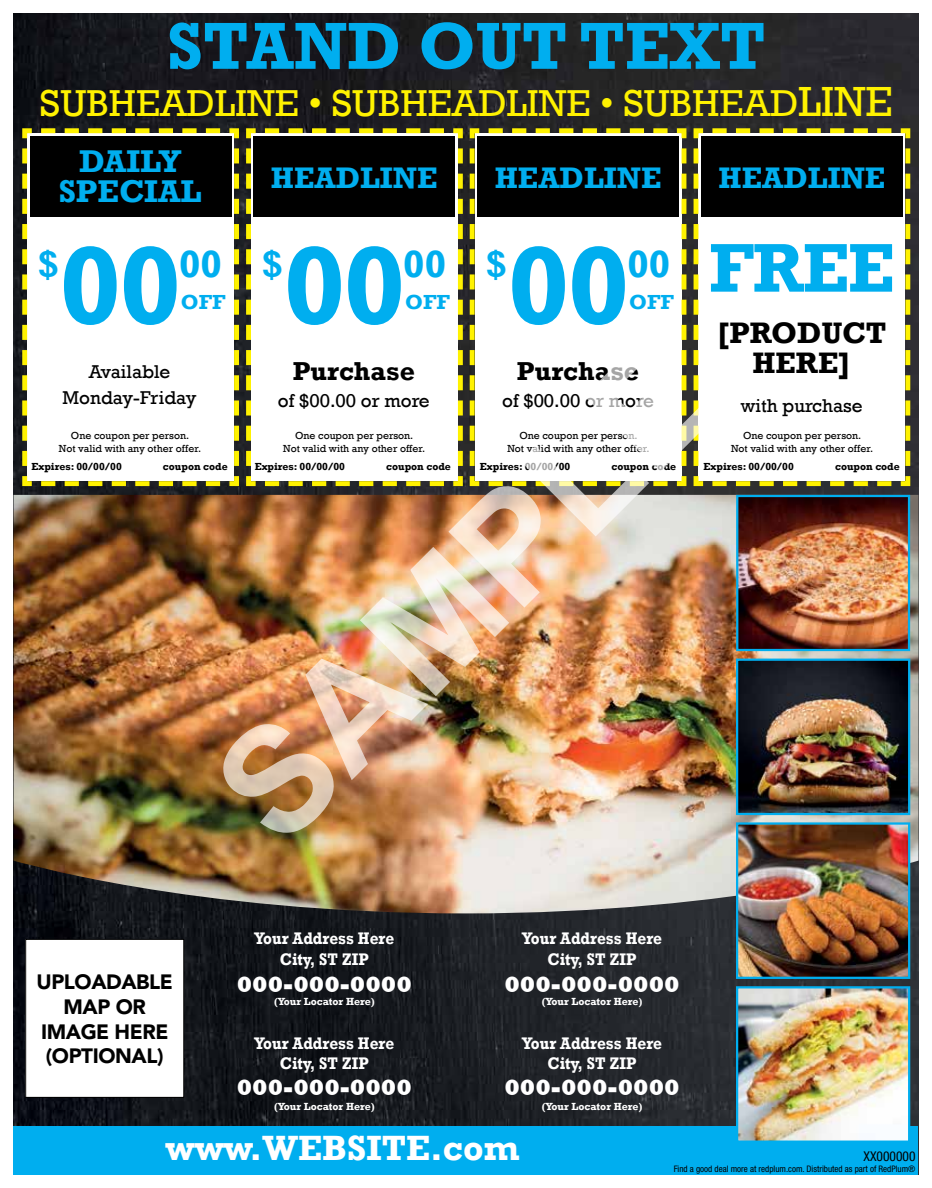
<style>
.page{position:relative;width:932px;height:1188px;background:#fff}
.page>*{position:absolute;margin:0;border:0;box-sizing:border-box;transform-origin:0 0}
.t1{font:700 150px "Arial";color:rgb(255 255 255/.65)}
.t2{font:700 112.65px "Rockwell";color:#00aeef}
.t3{font:700 70.05px "Rockwell";color:#00aeef}
.t4{font:700 67.5px "Rockwell";color:#00aeef}
.t5{font:700 38.85px "Rockwell";color:#00aeef}
.t6{font:38.4px "Rockwell";color:#fff200}
.t7{font:700 36px "Rockwell";color:#fff}
.t8{font:700 32.25px/30.5px "Rockwell";color:#00aeef;text-align:center}
.t9{font:700 30.45px "Rockwell";color:#00aeef}
.t10{font:700 30.45px/30.5px "Rockwell";color:#000;text-align:center}
.t11{font:700 26.55px "Rockwell";color:#000}
.t12{font:800 22.5px "Rockwell";color:#fff}
.t13{font:700 20.85px "Rockwell";color:#00aeef}
.t14{font:900 20.55px/24.8px "Avenir LT Std";letter-spacing:-.02em;color:#000;text-align:center}
.t15{font:19.05px/26.5px "Rockwell";color:#000;text-align:center}
.t16{font:700 17.25px/20.7px "Rockwell";color:#fff;text-align:center;scale:.9 1}
.t17{font:condensed 13.5px "Helvetica Neue LT Std";color:#000}
.t18{font:700 10.65px "Rockwell";color:#fff}
.t19{font:10.5px/12.6px "Rockwell";color:#000;text-align:center}
.t20{font:700 10.5px "Rockwell";color:#000}
.t21{font:condensed 9px "Helvetica Neue LT Std";color:#000}
.s1{font-size:43.2px}
</style>
<div class="page">
<img style="left:14px;top:14px;width:904px;height:1112px">
<img style="left:14px;top:495px;width:904px;height:418px">
<div style="left:14px;top:1126px;width:904px;height:49px;background:#00aeef"></div>
<svg style="left:20px;top:126px;width:221px;height:363px"></svg>
<svg style="left:467px;top:126px;width:222px;height:363px"></svg>
<svg style="left:244px;top:126px;width:221px;height:363px"></svg>
<svg style="left:691px;top:126px;width:221px;height:363px"></svg>
<img style="left:739px;top:662px;width:168px;height:150px">
<div style="left:736px;top:659px;width:174px;height:156px;border:2px solid #00aeef"></div>
<img style="left:739px;top:989px;width:168px;height:151px">
<div style="left:736px;top:986px;width:174px;height:157px;border:2px solid #00aeef"></div>
<img style="left:739px;top:825px;width:168px;height:151px">
<div style="left:736px;top:822px;width:174px;height:157px;border:2px solid #00aeef"></div>
<img style="left:739px;top:498px;width:168px;height:150px">
<div style="left:736px;top:495px;width:174px;height:156px;border:2px solid #00aeef"></div>
<div style="left:701px;top:136px;width:201px;height:81px;background:#000"></div>
<div style="left:30px;top:136px;width:201px;height:81px;background:#000"></div>
<div style="left:254px;top:136px;width:201px;height:81px;background:#000"></div>
<div style="left:477px;top:136px;width:201px;height:81px;background:#000"></div>
<div style="left:26px;top:939px;width:158px;height:158px;background:#fff"></div>
<div style="left:25px;top:939px;width:159px;height:159px;border:1px solid #000"></div>
<h3 class="t4" style="left:167px;top:5px;width:600px">STAND OUT TEXT</h3>
<h3 class="t6" style="left:40px;top:81px;width:854px">SUBHEADLINE • SUBHEADLINE • SUBHEAD<span class="s1">LINE</span></h3>
<h3 class="t8" style="left:59px;top:146px;width:144px">DAILY<br>SPECIAL</h3>
<h3 class="t9" style="left:271px;top:159px;width:168px">HEADLINE</h3>
<h3 class="t9" style="left:495px;top:159px;width:168px">HEADLINE</h3>
<h3 class="t9" style="left:718px;top:159px;width:168px">HEADLINE</h3>
<h3 class="t3" style="left:709px;top:226px;width:187px">FREE</h3>
<h3 class="t5" style="left:37px;top:241px;width:23px">$</h3>
<h2 class="t2" style="left:59px;top:218px;width:124px">00</h2>
<h3 class="t5" style="left:179px;top:241px;width:106px">00 $</h3>
<h2 class="t2" style="left:283px;top:218px;width:124px">00</h2>
<h3 class="t5" style="left:403px;top:241px;width:106px">00 $</h3>
<h2 class="t2" style="left:507px;top:218px;width:124px">00</h2>
<h3 class="t5" style="left:627px;top:241px;width:44px">00</h3>
<h3 class="t13" style="left:181px;top:289px;width:46px">OFF</h3>
<h3 class="t13" style="left:405px;top:289px;width:46px">OFF</h3>
<h3 class="t13" style="left:629px;top:289px;width:46px">OFF</h3>
<h3 class="t10" style="left:717px;top:317px;width:171px">[PRODUCT<br>HERE]</h3>
<h1 class="t1" style="left:174px;top:744px;width:627px;rotate:-45deg">SAMPLE</h1>
<h3 class="t11" style="left:293px;top:355px;width:124px">Purchase</h3>
<h3 class="t15" style="left:278px;top:387px;width:153px">of $00.00 or more</h3>
<h3 class="t11" style="left:517px;top:355px;width:124px">Purchase</h3>
<h3 class="t15" style="left:502px;top:387px;width:153px">of $00.00 or more</h3>
<h3 class="t15" style="left:63px;top:358px;width:135px">Available<br>Monday-Friday</h3>
<h3 class="t15" style="left:741px;top:392px;width:123px">with purchase</h3>
<p class="t19" style="left:59px;top:430px;width:144px">One coupon per person.<br>Not valid with any other offer.</p>
<p class="t19" style="left:283px;top:430px;width:144px">One coupon per person.<br>Not valid with any other offer.</p>
<p class="t19" style="left:507px;top:430px;width:144px">One coupon per person.<br>Not valid with any other offer.</p>
<p class="t19" style="left:731px;top:430px;width:144px">One coupon per person.<br>Not valid with any other offer.</p>
<p class="t20" style="left:163px;top:460px;width:66px">coupon code</p>
<p class="t20" style="left:386px;top:460px;width:66px">coupon code</p>
<p class="t20" style="left:611px;top:460px;width:66px">coupon code</p>
<p class="t20" style="left:835px;top:460px;width:66px">coupon code</p>
<p class="t20" style="left:31px;top:460px;width:92px">Expires: 00/00/00</p>
<p class="t20" style="left:255px;top:460px;width:92px">Expires: 00/00/00</p>
<p class="t20" style="left:480px;top:460px;width:92px">Expires: 00/00/00</p>
<p class="t20" style="left:703px;top:460px;width:92px">Expires: 00/00/00</p>
<h3 class="t14" style="left:36px;top:969px;width:138px">UPLOADABLE<br>MAP OR<br>IMAGE HERE (OPTIONAL)</h3>
<h3 class="t16" style="left:254px;top:928px;width:157px">Your Address Here<br>City, ST ZIP</h3>
<h3 class="t12" style="left:237px;top:972px;width:177px">000-000-0000</h3>
<p class="t18" style="left:274px;top:995px;width:102px">(Your Locator Here)</p>
<h3 class="t16" style="left:254px;top:1033px;width:157px;line-height:20.1px">Your Address Here<br>City, ST ZIP</h3>
<h3 class="t12" style="left:237px;top:1074px;width:177px">000-000-0000</h3>
<p class="t18" style="left:274px;top:1100px;width:102px">(Your Locator Here)</p>
<h3 class="t16" style="left:522px;top:928px;width:157px">Your Address Here<br>City, ST ZIP</h3>
<h3 class="t12" style="left:504px;top:972px;width:177px">000-000-0000</h3>
<p class="t18" style="left:541px;top:995px;width:102px">(Your Locator Here)</p>
<h3 class="t16" style="left:522px;top:1033px;width:157px;line-height:20.1px">Your Address Here<br>City, ST ZIP</h3>
<h3 class="t12" style="left:504px;top:1074px;width:177px">000-000-0000</h3>
<p class="t18" style="left:541px;top:1100px;width:102px">(Your Locator Here)</p>
<h3 class="t7" style="left:165px;top:1126px;width:355px">www.WEBSITE.com</h3>
<p class="t17" style="left:863px;top:1148px;width:53px">XX000000</p>
<p class="t21" style="left:673px;top:1163px;width:243px">Find a good deal more at redplum.com. Distributed as part of RedPlum®</p>
</div>
